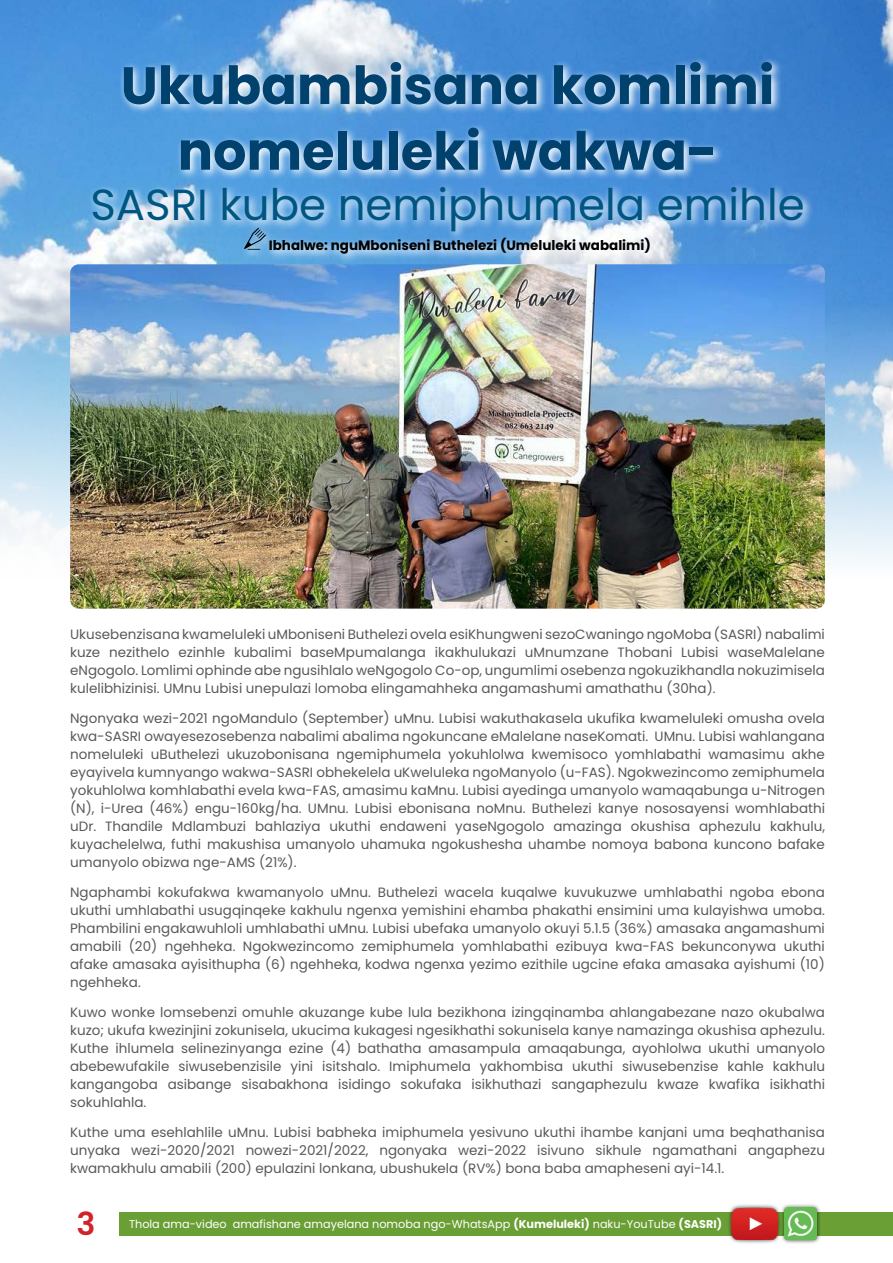
<style>
.page{position:relative;width:893px;height:1263px;background:#fff}
.page>*{position:absolute;margin:0;border:0;box-sizing:border-box;transform-origin:0 0}
.t1{font:700 52.5px/65.7px "Poppins";color:#00416e;text-align:center}
.t2{font:43.5px "Poppins";color:#005581}
.t3{font:600 31.65px "Poppins";color:#d2232a}
.t4{font:13.5px/18px "Poppins";color:#58595b;text-align:justify}
.t5{font:700 13.5px "Poppins";color:#000}
.t6{font:11.25px "Poppins";color:#fff}
.s1{font-weight:700}
</style>
<div class="page">
<img style="left:0;top:0;width:893px;height:561px">
<img style="left:70px;top:264px;width:755px;height:345px">
<svg style="left:88px;top:57px;width:726px;height:207px;background:#7cb1e2"></svg>
<svg style="left:244px;top:228px;width:22px;height:22px"></svg>
<div style="left:119px;top:1212px;width:774px;height:23px;background:#6a9f35"></div>
<div style="left:727px;top:1203px;width:54px;height:41px;background:#000;opacity:.75"></div>
<img style="left:732px;top:1208px;width:45px;height:32px">
<div style="left:780px;top:1203px;width:41px;height:41px;background:#000;opacity:.75"></div>
<img style="left:784px;top:1208px;width:32px;height:32px">
<h1 class="t1" style="left:121px;top:53px;width:655px">Ukubambisana komlimi nomeluleki wakwa-</h1>
<h2 class="t2" style="left:90px;top:179px;width:716px">SASRI kube nemiphumela emihle</h2>
<p class="t5" style="left:269px;top:237px;width:384px">Ibhalwe: nguMboniseni Buthelezi (Umeluleki wabalimi)</p>
<p class="t4" style="left:70px;top:625px;width:756px">Ukusebenzisana kwameluleki uMboniseni Buthelezi ovela esiKhungweni sezoCwaningo ngoMoba (SASRI) nabalimi kuze nezithelo ezinhle kubalimi baseMpumalanga ikakhulukazi uMnumzane Thobani Lubisi waseMalelane eNgogolo. Lomlimi ophinde abe ngusihlalo weNgogolo Co-op, ungumlimi osebenza ngokuzikhandla nokuzimisela kulelibhizinisi. UMnu Lubisi unepulazi lomoba elingamahheka angamashumi amathathu (30ha).</p>
<p class="t4" style="left:70px;top:709px;width:756px">Ngonyaka wezi-2021 ngoMandulo (September) uMnu. Lubisi wakuthakasela ukufika kwameluleki omusha ovela kwa-SASRI owayesezosebenza nabalimi abalima ngokuncane eMalelane naseKomati. UMnu. Lubisi wahlangana nomeluleki uButhelezi ukuzobonisana ngemiphumela yokuhlolwa kwemisoco yomhlabathi wamasimu akhe eyayivela kumnyango wakwa-SASRI obhekelela uKweluleka ngoManyolo (u-FAS). Ngokwezincomo zemiphumela yokuhlolwa komhlabathi evela kwa-FAS, amasimu kaMnu. Lubisi ayedinga umanyolo wamaqabunga u-Nitrogen (N), i-Urea (46%) engu-160kg/ha. UMnu. Lubisi ebonisana noMnu. Buthelezi kanye nososayensi womhlabathi uDr. Thandile Mdlambuzi bahlaziya ukuthi endaweni yaseNgogolo amazinga okushisa aphezulu kakhulu, kuyachelelwa, futhi makushisa umanyolo uhamuka ngokushesha uhambe nomoya babona kuncono bafake umanyolo obizwa nge-AMS (21%).</p>
<p class="t4" style="left:70px;top:883px;width:756px">Ngaphambi kokufakwa kwamanyolo uMnu. Buthelezi wacela kuqalwe kuvukuzwe umhlabathi ngoba ebona ukuthi umhlabathi usugqinqeke kakhulu ngenxa yemishini ehamba phakathi ensimini uma kulayishwa umoba.<br>Phambilini engakawuhloli umhlabathi uMnu. Lubisi ubefaka umanyolo okuyi 5.1.5 (36%) amasaka angamashumi amabili (20) ngehheka. Ngokwezincomo zemiphumela yomhlabathi ezibuya kwa-FAS bekunconywa ukuthi afake amasaka ayisithupha (6) ngehheka, kodwa ngenxa yezimo ezithile ugcine efaka amasaka ayishumi (10) ngehheka.</p>
<p class="t4" style="left:70px;top:1003px;width:756px">Kuwo wonke lomsebenzi omuhle akuzange kube lula bezikhona izingqinamba ahlangabezane nazo okubalwa kuzo; ukufa kwezinjini zokunisela, ukucima kukagesi ngesikhathi sokunisela kanye namazinga okushisa aphezulu.<br>Kuthe ihlumela selinezinyanga ezine (4) bathatha amasampula amaqabunga, ayohlolwa ukuthi umanyolo abebewufakile siwusebenzisile yini isitshalo. Imiphumela yakhombisa ukuthi siwusebenzise kahle kakhulu kangangoba asibange sisabakhona isidingo sokufaka isikhuthazi sangaphezulu kwaze kwafika isikhathi sokuhlahla.</p>
<p class="t4" style="left:70px;top:1123px;width:756px">Kuthe uma esehlahlile uMnu. Lubisi babheka imiphumela yesivuno ukuthi ihambe kanjani uma beqhathanisa unyaka wezi-2020/2021 nowezi-2021/2022, ngonyaka wezi-2022 isivuno sikhule ngamathani angaphezu kwamakhulu amabili (200) epulazini lonkana, ubushukela (RV%) bona baba amapheseni ayi-14.1.</p>
<h3 class="t3" style="left:77px;top:1205px;width:20px">3</h3>
<p class="t6" style="left:129px;top:1217px;width:595px">Thola ama-video amafishane amayelana nomoba ngo-WhatsApp <span class="s1">(Kumeluleki)</span> naku-YouTube <span class="s1">(SASRI)</span></p>
</div>
